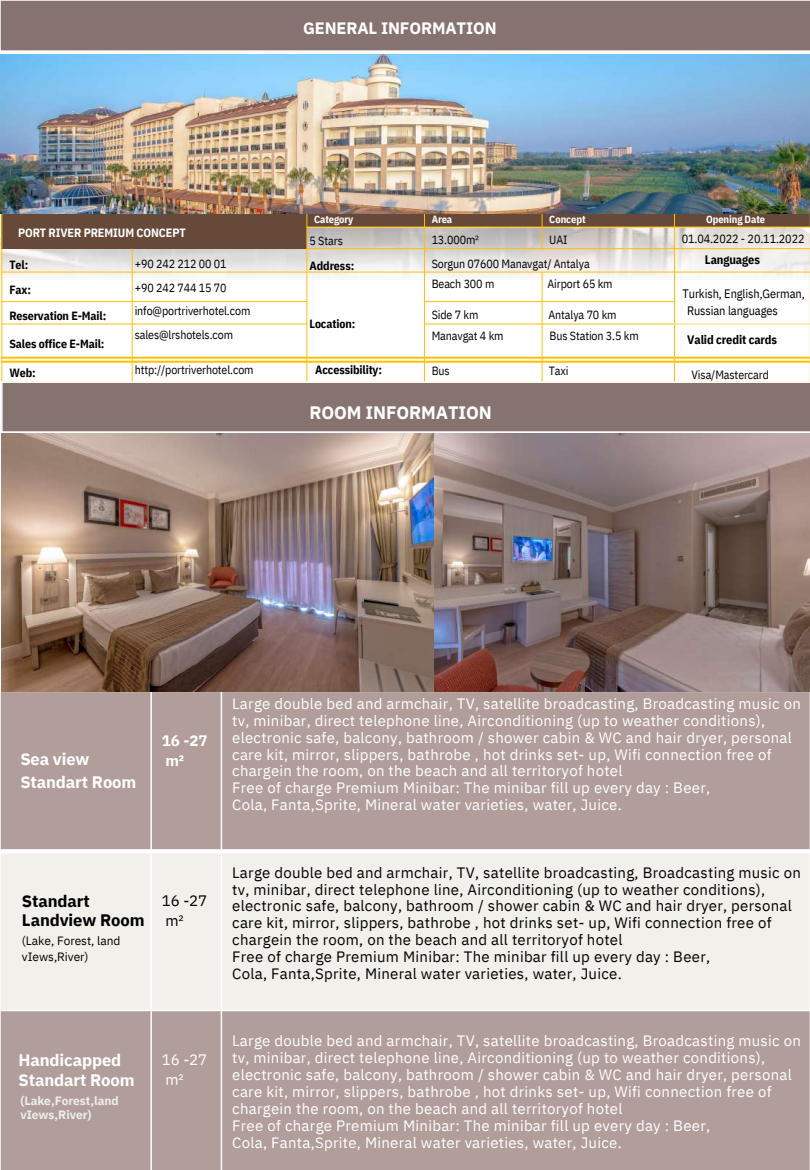
<style>
.page{position:relative;width:810px;height:1170px;background:#fff}
.page>*{position:absolute;margin:0;border:0;box-sizing:border-box;transform-origin:0 0}
.t1{font:700 18px "IBM Plex Sans";letter-spacing:-.005em;color:#fff}
.t2{font:700 16.65px/22.5px "IBM Plex Sans";letter-spacing:-.005em;color:#fff}
.t3{font:700 16.65px/19.2px "IBM Plex Sans";letter-spacing:-.005em;color:#000}
.t4{font:700 16.5px "IBM Plex Sans";letter-spacing:-.005em;color:#fff}
.t5{font:15.15px/20.2px "IBM Plex Sans";color:#000}
.t6{font:15.15px/20.2px "IBM Plex Sans";color:#fff}
.t7{font:700 15.15px/20.2px "IBM Plex Sans";color:#fff}
.t8{font:15px/16.8px "IBM Plex Sans";letter-spacing:.02em;color:#fff}
.t9{font:15px/16.8px "IBM Plex Sans";letter-spacing:.02em;color:#000}
.t10{font:12.3px/17px "IBM Plex Sans Cond";letter-spacing:-.01em;color:#000}
.t11{font:700 12.3px "IBM Plex Sans Cond";letter-spacing:-.01em;color:#000}
.t12{font:12px/16px "IBM Plex Sans";letter-spacing:-.005em;color:#000}
.t13{font:700 12px/14px "IBM Plex Sans";letter-spacing:-.005em;color:#ededed}
.t14{font:700 12px "IBM Plex Sans Cond";letter-spacing:-.01em;color:#fff}
.t15{font:12px "IBM Plex Sans Cond";letter-spacing:-.01em;color:#000}
.t16{font:11.85px/23.7px "IBM Plex Sans Cond";letter-spacing:-.01em;color:#000}
.t17{font:700 11.85px/24.8px "IBM Plex Sans Cond";letter-spacing:-.01em;color:#000}
.t18{font:700 10.5px "IBM Plex Sans Cond";letter-spacing:-.01em;color:#fff}
</style>
<div class="page">
<img style="left:0;top:228px;width:809px;height:153px">
<div style="left:0;top:691px;width:151px;height:160px;background:#b19e9a"></div>
<div style="left:151px;top:691px;width:70px;height:160px;background:#b19e9a"></div>
<div style="left:221px;top:691px;width:589px;height:160px;background:#b19e9a"></div>
<div style="left:0;top:851px;width:151px;height:159px;background:#f1f0ea"></div>
<div style="left:151px;top:851px;width:70px;height:159px;background:#f1f0ea"></div>
<div style="left:221px;top:851px;width:589px;height:159px;background:#f1f0ea"></div>
<div style="left:0;top:1010px;width:151px;height:160px;background:#b19e9a"></div>
<div style="left:151px;top:1010px;width:70px;height:160px;background:#b19e9a"></div>
<div style="left:221px;top:1010px;width:589px;height:160px;background:#b19e9a"></div>
<hr style="left:150px;top:691px;width:2px;height:479px;background:#fff">
<hr style="left:221px;top:691px;width:1px;height:479px;background:#fff">
<div style="left:0;top:849px;width:810px;height:5px;background:#fff"></div>
<hr style="left:0;top:1010px;width:810px;height:1px;background:#fff">
<hr style="left:0;top:691px;width:1px;height:479px;background:#fff">
<hr style="left:809px;top:691px;width:1px;height:479px;background:#fff">
<hr style="left:0;top:691px;width:810px;height:1px;background:#fff">
<div style="left:2px;top:208px;width:305px;height:41px;background:#674939"></div>
<div style="left:307px;top:208px;width:117px;height:19px;background:#674939"></div>
<div style="left:424px;top:208px;width:118px;height:19px;background:#674939"></div>
<div style="left:542px;top:208px;width:132px;height:19px;background:#674939"></div>
<div style="left:674px;top:208px;width:136px;height:19px;background:#674939"></div>
<hr style="left:132px;top:249px;width:1px;height:134px;background:#ffc000">
<hr style="left:307px;top:208px;width:1px;height:175px;background:#ffc000">
<hr style="left:424px;top:208px;width:1px;height:175px;background:#ffc000">
<hr style="left:542px;top:208px;width:1px;height:41px;background:#ffc000">
<hr style="left:542px;top:272px;width:1px;height:111px;background:#ffc000">
<hr style="left:674px;top:208px;width:1px;height:175px;background:#ffc000">
<hr style="left:307px;top:227px;width:503px;height:1px;background:#ffc000">
<hr style="left:307px;top:248px;width:503px;height:1px;background:#ffc000">
<hr style="left:1px;top:272px;width:809px;height:1px;background:#ffc000">
<hr style="left:1px;top:301px;width:306px;height:1px;background:#ffc000">
<hr style="left:424px;top:301px;width:251px;height:1px;background:#ffc000">
<hr style="left:1px;top:324px;width:306px;height:1px;background:#ffc000">
<hr style="left:424px;top:324px;width:250px;height:1px;background:#ffc000">
<hr style="left:674px;top:323px;width:136px;height:2px;background:#ffe699">
<hr style="left:1px;top:357px;width:809px;height:2px;background:#ffc000">
<hr style="left:1px;top:361px;width:809px;height:2px;background:#ffc000">
<hr style="left:1px;top:208px;width:1px;height:175px;background:#ffc000">
<hr style="left:809px;top:208px;width:1px;height:175px;background:#ffc000">
<div style="left:0;top:0;width:810px;height:53px;background:#86736f"></div>
<hr style="left:0;top:0;width:1px;height:55px;background:#fff">
<hr style="left:0;top:0;width:810px;height:1px;background:#fff">
<div style="left:0;top:50px;width:810px;height:5px;background:#fff"></div>
<div style="left:2px;top:382px;width:808px;height:52px;background:#86736f"></div>
<hr style="left:1px;top:381px;width:2px;height:55px;background:#fff">
<hr style="left:1px;top:381px;width:809px;height:2px;background:#fff">
<div style="left:1px;top:431px;width:809px;height:5px;background:#fff"></div>
<img style="left:433px;top:433px;width:377px;height:258px">
<img style="left:2px;top:433px;width:431px;height:258px">
<img style="left:0;top:54px;width:810px;height:160px">
<p class="t4" style="left:303px;top:18px;width:195px">GENERAL INFORMATION</p>
<p class="t14" style="left:18px;top:224px;width:169px">PORT RIVER PREMIUM CONCEPT</p>
<p class="t17" style="left:9px;top:252px;width:23px">Tel:<br>Fax:</p>
<p class="t17" style="left:9px;top:303px;width:99px">Reservation E-Mail:</p>
<p class="t17" style="left:9px;top:331px;width:97px">Sales office E-Mail:</p>
<p class="t17" style="left:9px;top:360px;width:28px">Web:</p>
<p class="t16" style="left:135px;top:252px;width:117px">+90 242 212 00 01<br>+90 242 744 15 70 info@portriverhotel.com sales@lrshotels.com</p>
<p class="t16" style="left:135px;top:358px;width:120px">http://portriverhotel.com</p>
<p class="t18" style="left:314px;top:212px;width:41px">Category</p>
<p class="t18" style="left:432px;top:212px;width:22px">Area</p>
<p class="t18" style="left:549px;top:212px;width:38px">Concept</p>
<p class="t18" style="left:706px;top:212px;width:61px">Opening Date</p>
<p class="t16" style="left:309px;top:228px;width:35px">5 Stars</p>
<p class="t17" style="left:309px;top:253px;width:46px">Address:</p>
<p class="t17" style="left:309px;top:311px;width:47px">Location:</p>
<p class="t17" style="left:315px;top:357px;width:68px">Accessibility:</p>
<p class="t16" style="left:432px;top:228px;width:49px">13.000m²</p>
<p class="t16" style="left:432px;top:228px;width:160px;text-indent:118px">UAI<br>Sorgun 07600 Manavgat/ Antalya</p>
<p class="t16" style="left:432px;top:272px;width:64px">Beach 300 m</p>
<p class="t16" style="left:548px;top:272px;width:67px">Airport 65 km</p>
<p class="t16" style="left:432px;top:302px;width:48px">Side 7 km</p>
<p class="t16" style="left:548px;top:302px;width:70px">Antalya 70 km</p>
<p class="t16" style="left:432px;top:324px;width:73px">Manavgat 4 km</p>
<p class="t16" style="left:549px;top:324px;width:91px">Bus Station 3.5 km</p>
<p class="t16" style="left:432px;top:359px;width:20px">Bus</p>
<p class="t16" style="left:549px;top:359px;width:21px">Taxi</p>
<p class="t1" style="left:309px;top:401px;width:184px">ROOM INFORMATION</p>
<p class="t15" style="left:682px;top:231px;width:124px">01.04.2022 - 20.11.2022</p>
<p class="t11" style="left:705px;top:251px;width:56px">Languages</p>
<p class="t10" style="left:687px;top:285px;width:119px;text-indent:-4px">Turkish, English,German,<br>Russian languages</p>
<p class="t11" style="left:687px;top:331px;width:91px">Valid credit cards</p>
<p class="t16" style="left:692px;top:362px;width:79px">Visa/Mastercard</p>
<p class="t2" style="left:20px;top:748px;width:118px">Sea view<br>Standart Room</p>
<p class="t7" style="left:162px;top:730px;width:47px">16 -27 m²</p>
<p class="t3" style="left:22px;top:892px;width:124px">Standart<br>Landview Room</p>
<p class="t5" style="left:162px;top:890px;width:47px">16 -27 m²</p>
<p class="t12" style="left:22px;top:933px;width:100px">(Lake, Forest, land vIews,River)</p>
<p class="t2" style="left:19px;top:1051px;width:118px;line-height:19.2px">Handicapped<br>Standart Room</p>
<p class="t13" style="left:20px;top:1094px;width:100px">(Lake,Forest,land vIews,River)</p>
<p class="t6" style="left:162px;top:1049px;width:47px">16 -27 m²</p>
<p class="t8" style="left:232px;top:695px;width:570px">Large double bed and armchair, TV, satellite broadcasting, Broadcasting music on tv, minibar, direct telephone line, Airconditioning (up to weather conditions), electronic safe, balcony, bathroom / shower cabin &amp; WC and hair dryer, personal care kit, mirror, slippers, bathrobe , hot drinks set- up, Wifi connection free of chargein the room, on the beach and all territoryof hotel<br>Free of charge Premium Minibar: The minibar fill up every day : Beer,<br>Cola, Fanta,Sprite, Mineral water varieties, water, Juice.</p>
<p class="t9" style="left:232px;top:864px;width:570px">Large double bed and armchair, TV, satellite broadcasting, Broadcasting music on tv, minibar, direct telephone line, Airconditioning (up to weather conditions), electronic safe, balcony, bathroom / shower cabin &amp; WC and hair dryer, personal care kit, mirror, slippers, bathrobe , hot drinks set- up, Wifi connection free of chargein the room, on the beach and all territoryof hotel<br>Free of charge Premium Minibar: The minibar fill up every day : Beer,<br>Cola, Fanta,Sprite, Mineral water varieties, water, Juice.</p>
<p class="t8" style="left:232px;top:1032px;width:570px">Large double bed and armchair, TV, satellite broadcasting, Broadcasting music on tv, minibar, direct telephone line, Airconditioning (up to weather conditions), electronic safe, balcony, bathroom / shower cabin &amp; WC and hair dryer, personal care kit, mirror, slippers, bathrobe , hot drinks set- up, Wifi connection free of chargein the room, on the beach and all territoryof hotel<br>Free of charge Premium Minibar: The minibar fill up every day : Beer,<br>Cola, Fanta,Sprite, Mineral water varieties, water, Juice.</p>
</div>
